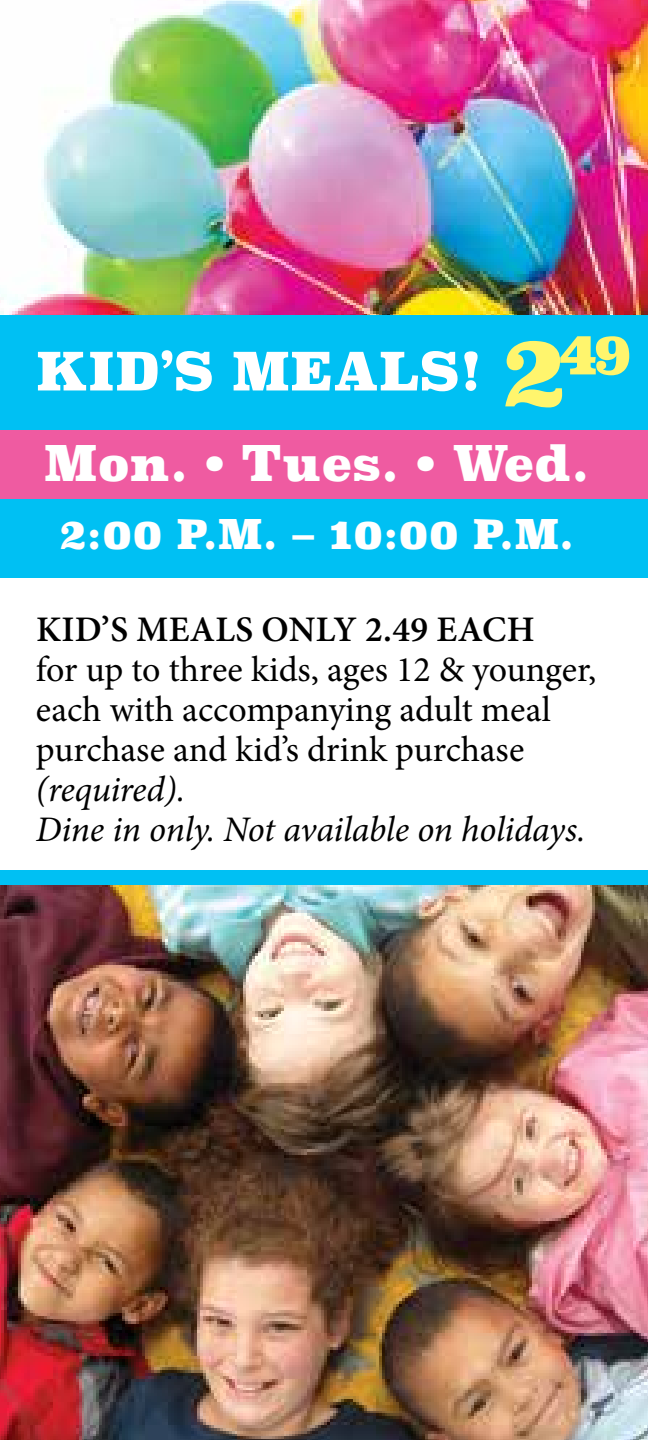
<style>
.page{position:relative;width:648px;height:1440px;background:#fff}
.page>*{position:absolute;margin:0;border:0;box-sizing:border-box;transform-origin:0 0}
.t1{font:900 56px "Superclarendon";color:#fff56d}
.t2{font:900 52px "Superclarendon";color:#fff}
.t3{font:900 48px "Superclarendon";color:#fff}
.t4{font:900 40px "Superclarendon";color:#fff}
.t5{font:36px/40px "Minion Pro";letter-spacing:-.005em;color:#000}
.t6{font:italic 36px/40px "Minion Pro";letter-spacing:-.01em;color:#000}
.t7{font:600 36px "Minion Pro";letter-spacing:.01em;color:#000}
.s1{font-size:96px}
</style>
<div class="page">
<img style="left:0;top:0;width:648px;height:315px">
<img style="left:0;top:885px;width:648px;height:555px">
<div style="left:0;top:870px;width:648px;height:15px;background:#00c0f3"></div>
<div style="left:0;top:315px;width:648px;height:263px;background:#00c0f3"></div>
<div style="left:0;top:430px;width:648px;height:69px;background:#ef5ba1"></div>
<h2 class="t2" style="left:36px;top:336px;width:448px">KID’S MEALS!</h2>
<h1 class="t1" style="left:500px;top:316px;width:134px"><span class="s1">2</span>49</h1>
<h3 class="t3" style="left:44px;top:431px;width:547px">Mon. • Tues. • Wed.</h3>
<p class="t4" style="left:59px;top:507px;width:517px">2:00 P.M. – 10:00 P.M.</p>
<p class="t7" style="left:36px;top:605px;width:500px">KID’S MEALS ONLY 2.49 EACH</p>
<p class="t5" style="left:36px;top:650px;width:562px">for up to three kids, ages 12 &amp; younger, each with accompanying adult meal purchase and kid’s drink purchase</p>
<p class="t6" style="left:36px;top:770px;width:551px">(required).<br>Dine in only. Not available on holidays.</p>
</div>
